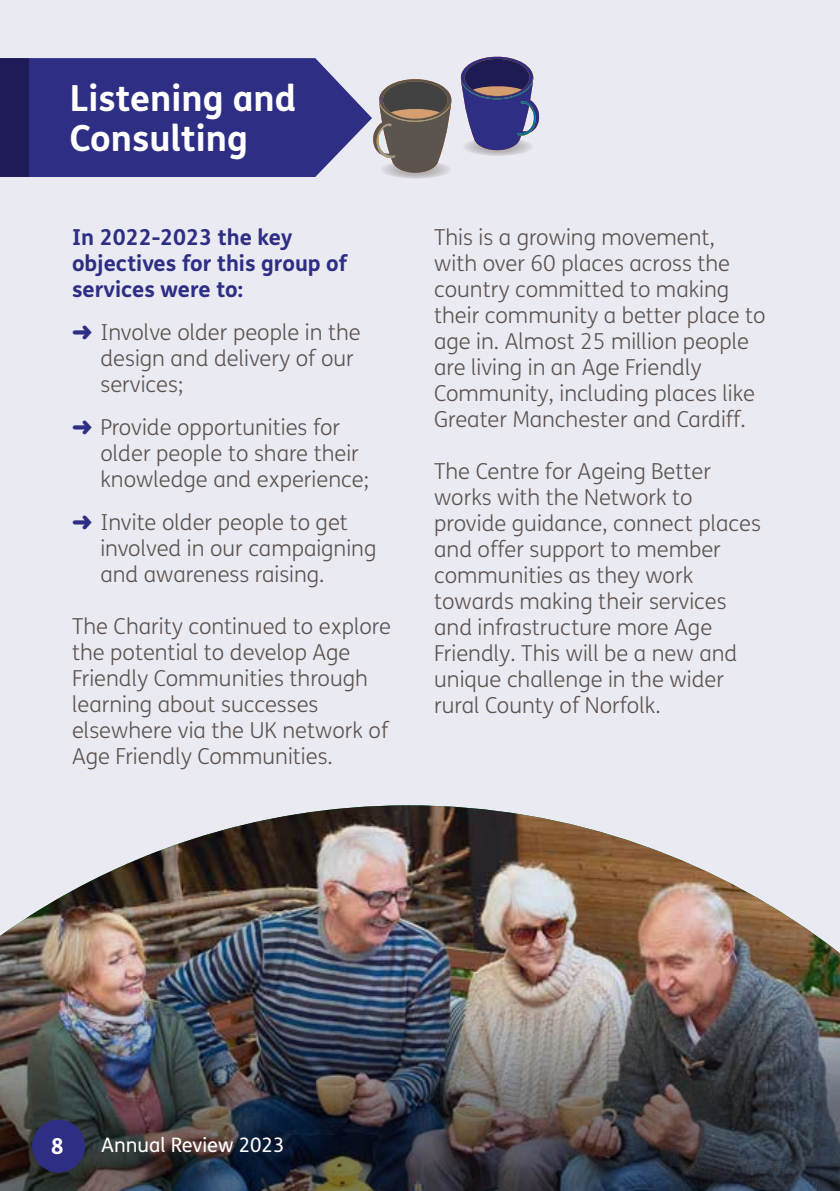
<style>
.page{position:relative;width:840px;height:1191px;background:#fff}
.page>*{position:absolute;margin:0;border:0;box-sizing:border-box;transform-origin:0 0}
.t1{font:700 36px/40px "FS Me";color:#fff}
.t2{font:300 22px/26px "FS Me";color:#5c5350}
.t3{font:700 22px/26px "FS Me";color:#2d2e84}
.t4{font:700 22px "FS Me";color:#fff}
.t5{font:20px "FS Me";color:#fff}
.s1{color:#2d2e84}
</style>
<div class="page">
<div style="left:0;top:0;width:839px;height:1191px;background:#eaeaf2"></div>
<svg style="left:29px;top:58px;width:343px;height:119px;background:#3c3d8d"></svg>
<div style="left:0;top:58px;width:29px;height:119px;background:#1f1b58"></div>
<svg style="left:462px;top:137px;width:71px;height:19px"></svg>
<svg style="left:380px;top:160px;width:71px;height:19px"></svg>
<svg style="left:373px;top:79px;width:79px;height:94px"></svg>
<svg style="left:460px;top:56px;width:79px;height:94px"></svg>
<img style="left:0;top:805px;width:839px;height:386px">
<div style="left:32px;top:1119px;width:53px;height:53px;background:#2d2e84;border-radius:50%"></div>
<h1 class="t1" style="left:70px;top:76px;width:227px">Listening and<br>Consulting</h1>
<p class="t3" style="left:72px;top:223px;width:276px">In 2022-2023 the key objectives for this group of services were to:</p>
<p class="t2" style="left:100px;top:318px;width:262px;text-indent:-28px"><span class="s1">➜</span> Involve older people in the design and delivery of our services;</p>
<p class="t2" style="left:100px;top:413px;width:270px;text-indent:-28px"><span class="s1">➜</span> Provide opportunities for older people to share their knowledge and experience;</p>
<p class="t2" style="left:100px;top:508px;width:277px;text-indent:-28px"><span class="s1">➜</span> Invite older people to get involved in our campaigning and awareness raising.</p>
<p class="t2" style="left:72px;top:612px;width:320px">The Charity continued to explore the potential to develop Age<br>Friendly Communities through learning about successes elsewhere via the UK network of<br>Age Friendly Communities.</p>
<p class="t2" style="left:434px;top:223px;width:333px">This is a growing movement,<br>with over 60 places across the country committed to making their community a better place to age in. Almost 25 million people are living in an Age Friendly<br>Community, including places like<br>Greater Manchester and Cardiff.</p>
<p class="t2" style="left:434px;top:457px;width:328px">The Centre for Ageing Better works with the Network to provide guidance, connect places and offer support to member communities as they work towards making their services and infrastructure more Age<br>Friendly. This will be a new and unique challenge in the wider rural County of Norfolk.</p>
<p class="t4" style="left:51px;top:1129px;width:14px">8</p>
<p class="t5" style="left:101px;top:1131px;width:184px">Annual Review 2023</p>
</div>
